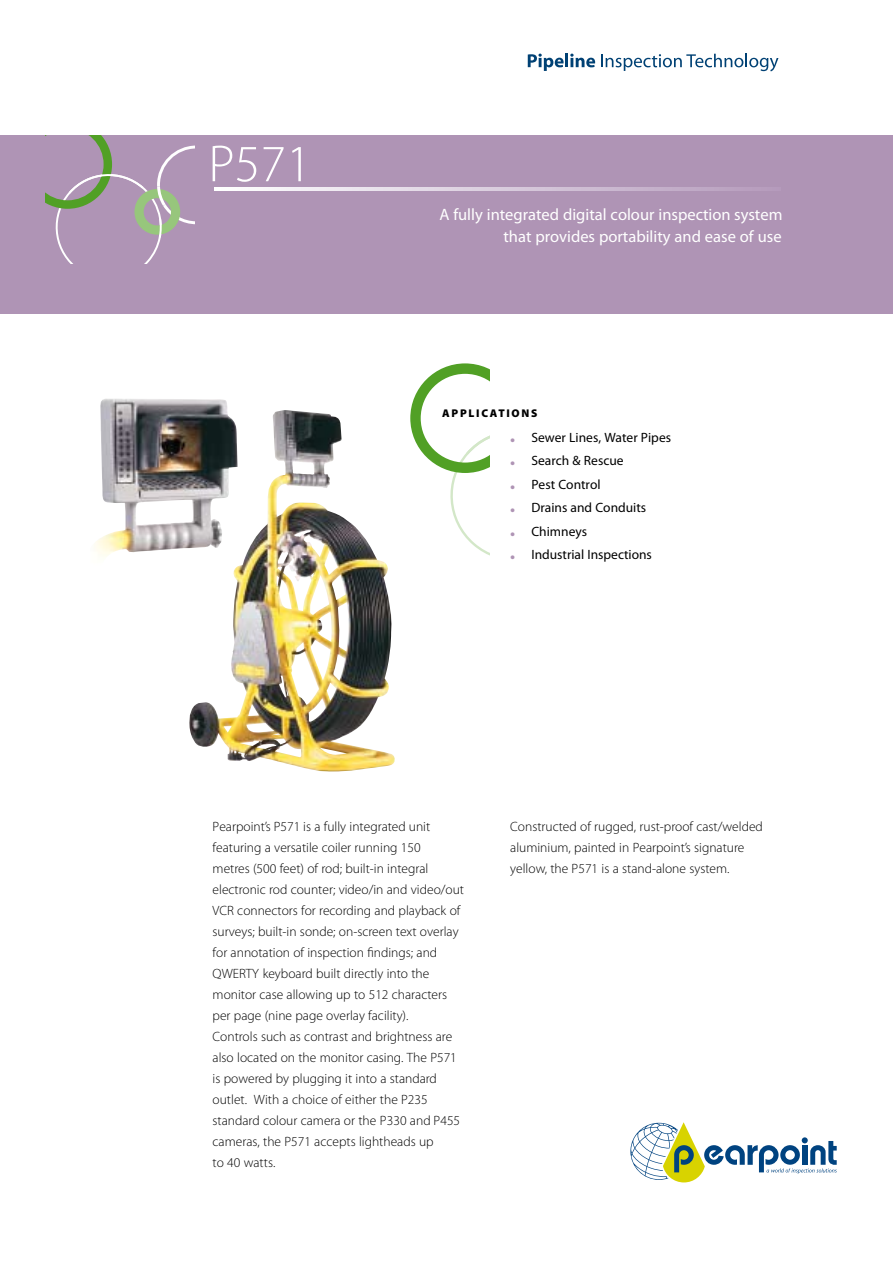
<style>
.page{position:relative;width:893px;height:1263px;background:#fff}
.page>*{position:absolute;margin:0;border:0;box-sizing:border-box;transform-origin:0 0}
.t1{font:300 52.5px "Myriad Pro";color:#fff}
.t2{font:16.5px/22.5px "Myriad Pro";color:#fff;text-align:right}
.t3{font:300 13.5px/21px "Myriad Pro";color:#000}
.t4{font:13.5px "Myriad Pro";color:#000}
.t5{font:900 11.25px "Myriad Pro";letter-spacing:.155em;color:#000}
.s1{font-size:18px;color:#af94b5}
</style>
<div class="page">
<div style="left:0;top:136px;width:892px;height:178px;background:#af94b5"></div>
<svg style="left:46px;top:136px;width:149px;height:127px"></svg>
<svg style="left:410px;top:363px;width:79px;height:192px"></svg>
<img style="left:189px;top:410px;width:206px;height:361px">
<img style="left:94px;top:399px;width:144px;height:171px">
<svg style="left:630px;top:1122px;width:207px;height:60px"></svg>
<svg style="left:214px;top:187px;width:538px;height:3px;background:#dbcfdf"></svg>
<svg style="left:528px;top:54px;width:67px;height:17px"></svg>
<svg style="left:601px;top:54px;width:177px;height:17px"></svg>
<h1 class="t1" style="left:208px;top:135px;width:105px">P571</h1>
<p class="t2" style="left:439px;top:203px;width:345px">A fully integrated digital colour inspection system that provides portability and ease of use</p>
<p class="t5" style="left:442px;top:406px;width:97px">APPLICATIONS</p>
<p class="t4" style="left:510px;top:430px;width:162px"><span class="s1">•</span> Sewer Lines, Water Pipes</p>
<p class="t4" style="left:510px;top:453px;width:115px"><span class="s1">•</span> Search &amp; Rescue</p>
<p class="t4" style="left:510px;top:477px;width:92px"><span class="s1">•</span> Pest Control</p>
<p class="t4" style="left:510px;top:500px;width:137px"><span class="s1">•</span> Drains and Conduits</p>
<p class="t4" style="left:510px;top:524px;width:78px"><span class="s1">•</span> Chimneys</p>
<p class="t4" style="left:510px;top:547px;width:143px"><span class="s1">•</span> Industrial Inspections</p>
<p class="t3" style="left:213px;top:816px;width:253px">Pearpoint’s P571 is a fully integrated unit featuring a versatile coiler running 150<br>metres (500 feet) of rod; built-in integral electronic rod counter; video/in and video/out VCR connectors for recording and playback of surveys; built-in sonde; on-screen text overlay for annotation of inspection findings; and QWERTY keyboard built directly into the monitor case allowing up to 512 characters per page (nine page overlay facility).<br>Controls such as contrast and brightness are also located on the monitor casing. The P571 is powered by plugging it into a standard outlet. With a choice of either the P235 standard colour camera or the P330 and P455 cameras, the P571 accepts lightheads up<br>to 40 watts.</p>
<p class="t3" style="left:510px;top:816px;width:254px">Constructed of rugged, rust-proof cast/welded aluminium, painted in Pearpoint’s signature yellow, the P571 is a stand-alone system.</p>
</div>
